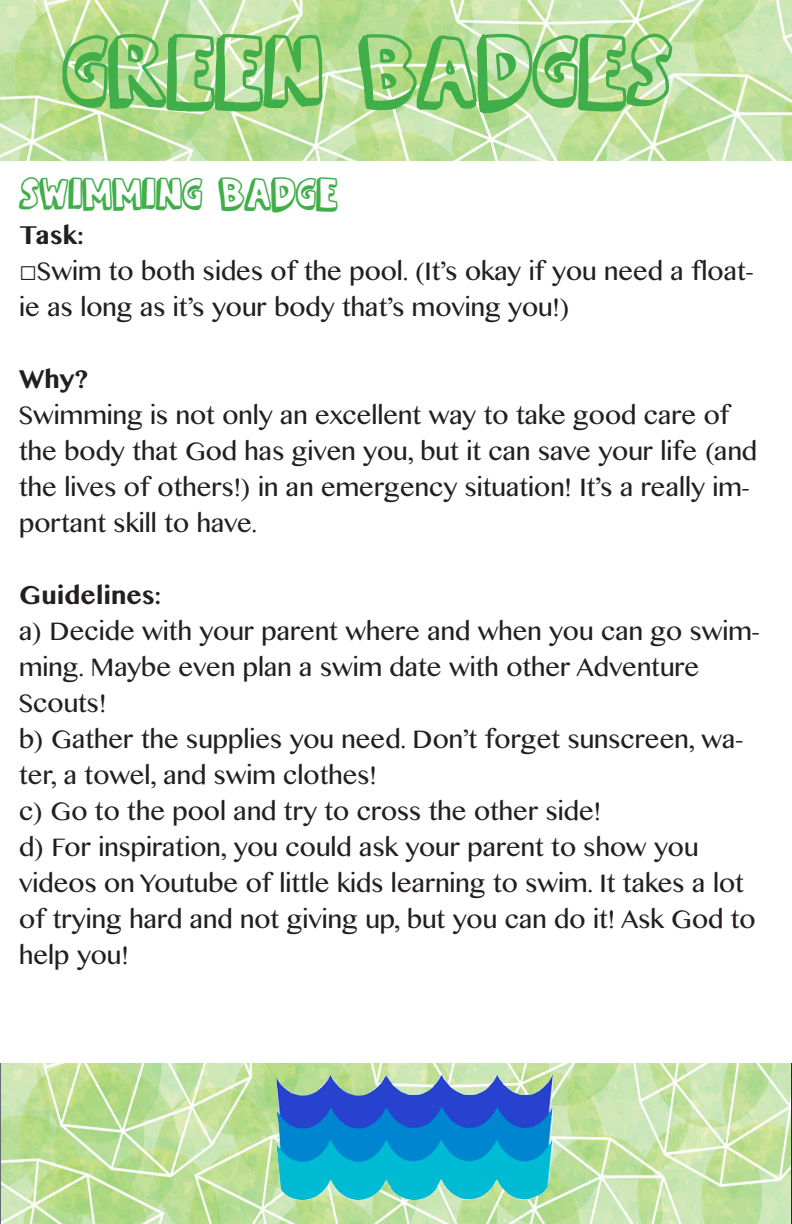
<style>
.page{position:relative;width:792px;height:1224px;background:#fff}
.page>*{position:absolute;margin:0;border:0;box-sizing:border-box;transform-origin:0 0}
.t1{font:90px "kevin eleven";color:#40ae49}
.t2{font:40px "kevin eleven";color:#40ae49}
.t3{font:30px/36px "Khmer MN";color:#231f20}
.t4{font:700 30px "Khmer MN";color:#231f20}
.s1{font-family:"Arial"}
</style>
<div class="page">
<img style="left:0;top:0;width:792px;height:161px">
<img style="left:0;top:1063px;width:792px;height:161px">
<img style="left:276px;top:1074px;width:277px;height:126px">
<p class="t1" style="left:62px;top:30px;width:611px">GREEN BADGES</p>
<p class="t2" style="left:19px;top:176px;width:320px">SWIMMING BADGE</p>
<p class="t4" style="left:19px;top:216px;width:66px">Task:</p>
<p class="t3" style="left:19px;top:252px;width:736px"><span class="s1">□</span>Swim to both sides of the pool. (It’s okay if you need a float&shy;ie as long as it’s your body that’s moving you!)</p>
<p class="t4" style="left:19px;top:360px;width:71px">Why?</p>
<p class="t3" style="left:19px;top:396px;width:739px">Swimming is not only an excellent way to take good care of the body that God has given you, but it can save your life (and the lives of others!) in an emergency situation! It’s a really im&shy;portant skill to have.</p>
<p class="t4" style="left:19px;top:576px;width:143px">Guidelines:</p>
<p class="t3" style="left:19px;top:612px;width:742px">a) Decide with your parent where and when you can go swim&shy;ming. Maybe even plan a swim date with other Adventure<br>Scouts!</p>
<p class="t3" style="left:19px;top:720px;width:726px">b) Gather the supplies you need. Don’t forget sunscreen, wa&shy;ter, a towel, and swim clothes!</p>
<p class="t3" style="left:19px;top:792px;width:584px">c) Go to the pool and try to cross the other side!</p>
<p class="t3" style="left:19px;top:828px;width:738px">d) For inspiration, you could ask your parent to show you videos on Youtube of little kids learning to swim. It takes a lot of trying hard and not giving up, but you can do it! Ask God to help you!</p>
</div>
